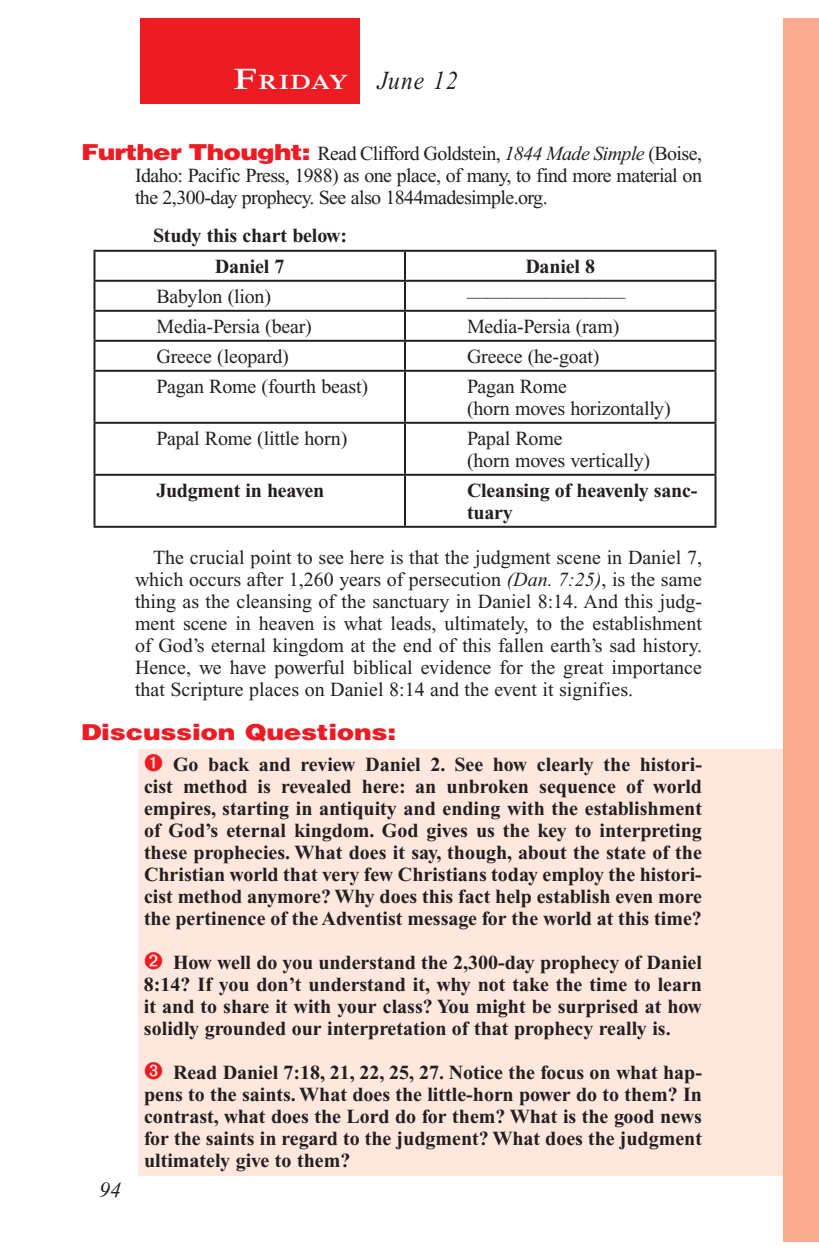
<style>
.page{position:relative;width:819px;height:1260px;background:#fff}
.page>*{position:absolute;margin:0;border:0;box-sizing:border-box;transform-origin:0 0}
.Lesson_Dates{font:italic 26px "Times New Roman PS Std";letter-spacing:.05em;color:#231f20;scale:.9 1}
.Question{font:900 22px "Helvetica LT Std";letter-spacing:-.01em;color:#ed1c24;scale:1.2 1}
.t1{font:italic 22px "Times New Roman PS Std";color:#231f20}
.Daily_Header{font:600 21px "Times NRMT Std";letter-spacing:.035em;color:#fff;scale:1.1 1}
.Numbered_Bullet_List{font:700 20px/22px "Times New Roman PS Std";color:#231f20;text-align:justify}
.Body_SB{font:20px/22px "Times New Roman PS Std";letter-spacing:-.01em;color:#231f20}
.Question_NO_SB{font:20px/22px "Times New Roman PS Std";letter-spacing:-.03em;color:#231f20;text-align:justify}
.Body_SB-2{font:700 20px/22px "Times New Roman PS Std";letter-spacing:-.01em;color:#231f20}
.s1{font-size:30px}
.s2{font-family:"Helvetica LT Std";font-weight:900;font-size:22px;color:#ed1c24}
.s3{font-style:italic}
</style>
<div class="page">
<div style="left:783px;top:18px;width:36px;height:1224px;background:#f9aa8f"></div>
<div style="left:140px;top:18px;width:220px;height:86px;background:#ed1c24"></div>
<div style="left:139px;top:750px;width:644px;height:426px;background:#fee7dd"></div>
<hr style="left:94px;top:250px;width:311px;height:2px;background:#231f20">
<hr style="left:94px;top:252px;width:2px;height:28px;background:#231f20">
<hr style="left:405px;top:250px;width:311px;height:2px;background:#231f20">
<hr style="left:404px;top:252px;width:2px;height:28px;background:#231f20">
<hr style="left:714px;top:252px;width:2px;height:28px;background:#231f20">
<hr style="left:94px;top:280px;width:311px;height:2px;background:#231f20">
<hr style="left:94px;top:282px;width:2px;height:28px;background:#231f20">
<hr style="left:405px;top:280px;width:311px;height:2px;background:#231f20">
<hr style="left:404px;top:282px;width:2px;height:28px;background:#231f20">
<hr style="left:714px;top:282px;width:2px;height:28px;background:#231f20">
<hr style="left:94px;top:310px;width:311px;height:2px;background:#231f20">
<hr style="left:94px;top:312px;width:2px;height:28px;background:#231f20">
<hr style="left:405px;top:310px;width:311px;height:2px;background:#231f20">
<hr style="left:404px;top:312px;width:2px;height:28px;background:#231f20">
<hr style="left:714px;top:312px;width:2px;height:28px;background:#231f20">
<hr style="left:94px;top:340px;width:311px;height:2px;background:#231f20">
<hr style="left:94px;top:342px;width:2px;height:28px;background:#231f20">
<hr style="left:405px;top:340px;width:311px;height:2px;background:#231f20">
<hr style="left:404px;top:342px;width:2px;height:28px;background:#231f20">
<hr style="left:714px;top:342px;width:2px;height:28px;background:#231f20">
<hr style="left:94px;top:370px;width:311px;height:2px;background:#231f20">
<hr style="left:94px;top:372px;width:2px;height:50px;background:#231f20">
<hr style="left:405px;top:370px;width:311px;height:2px;background:#231f20">
<hr style="left:404px;top:372px;width:2px;height:50px;background:#231f20">
<hr style="left:714px;top:372px;width:2px;height:50px;background:#231f20">
<hr style="left:94px;top:422px;width:311px;height:2px;background:#231f20">
<hr style="left:94px;top:424px;width:2px;height:50px;background:#231f20">
<hr style="left:405px;top:422px;width:311px;height:2px;background:#231f20">
<hr style="left:404px;top:424px;width:2px;height:50px;background:#231f20">
<hr style="left:714px;top:424px;width:2px;height:50px;background:#231f20">
<hr style="left:94px;top:474px;width:311px;height:2px;background:#231f20">
<hr style="left:94px;top:476px;width:2px;height:50px;background:#231f20">
<hr style="left:405px;top:474px;width:311px;height:2px;background:#231f20">
<hr style="left:404px;top:476px;width:2px;height:50px;background:#231f20">
<hr style="left:714px;top:476px;width:2px;height:50px;background:#231f20">
<hr style="left:94px;top:526px;width:311px;height:2px;background:#231f20">
<hr style="left:405px;top:526px;width:311px;height:2px;background:#231f20">
<p class="Daily_Header" style="left:234px;top:70px;width:106px"><span class="s1">F</span>riday</p>
<p class="Lesson_Dates" style="left:378px;top:66px;width:91px">June 12</p>
<p class="Question_NO_SB" style="left:135px;top:142px;width:569px;text-indent:-54px"><span class="s2">Further Thought:</span> Read Clifford Goldstein, <span class="s3">1844 Made Simple</span> (Boise, Idaho: Pacific Press, 1988) as one place, of many, to find more material on the 2,300-day prophecy. See also 1844madesimple.org.</p>
<p class="Body_SB-2" style="left:153px;top:224px;width:196px">Study this chart below:</p>
<p class="Body_SB-2" style="left:215px;top:255px;width:71px">Daniel 7</p>
<p class="Body_SB-2" style="left:525px;top:255px;width:71px">Daniel 8</p>
<p class="Body_SB" style="left:157px;top:285px;width:116px">Babylon (lion)</p>
<p class="Body_SB" style="left:467px;top:285px;width:160px">————————</p>
<p class="Body_SB" style="left:157px;top:315px;width:157px">Media-Persia (bear)</p>
<p class="Body_SB" style="left:467px;top:315px;width:154px">Media-Persia (ram)</p>
<p class="Body_SB" style="left:157px;top:345px;width:134px">Greece (leopard)</p>
<p class="Body_SB" style="left:467px;top:345px;width:134px">Greece (he-goat)</p>
<p class="Body_SB" style="left:157px;top:375px;width:213px">Pagan Rome (fourth beast)</p>
<p class="Body_SB" style="left:467px;top:375px;width:205px">Pagan Rome<br>(horn moves horizontally)</p>
<p class="Body_SB" style="left:157px;top:427px;width:192px">Papal Rome (little horn)</p>
<p class="Body_SB" style="left:467px;top:427px;width:185px">Papal Rome<br>(horn moves vertically)</p>
<p class="Body_SB-2" style="left:157px;top:479px;width:169px">Judgment in heaven</p>
<p class="Body_SB-2" style="left:467px;top:479px;width:232px">Cleansing of heavenly sanc&shy;tuary</p>
<p class="Body_SB" style="left:135px;top:546px;width:569px;text-align:justify;text-indent:18px">The crucial point to see here is that the judgment scene in Daniel 7, which occurs after 1,260 years of persecution <span class="s3">(Dan. 7:25)</span>, is the same thing as the cleansing of the sanctuary in Daniel 8:14. And this judg&shy;ment scene in heaven is what leads, ultimately, to the establishment of God’s eternal kingdom at the end of this fallen earth’s sad history.<br>Hence, we have powerful biblical evidence for the great importance that Scripture places on Daniel 8:14 and the event it signifies.</p>
<p class="Question" style="left:81px;top:718px;width:264px">Discussion Questions:</p>
<p class="Numbered_Bullet_List" style="left:144px;top:753px;width:560px;text-indent:29px">Go back and review Daniel 2. See how clearly the histori&shy;cist method is revealed here: an unbroken sequence of world empires, starting in antiquity and ending with the establishment of God’s eternal kingdom. God gives us the key to interpreting these prophecies. What does it say, though, about the state of the Christian world that very few Christians today employ the histori&shy;cist method anymore? Why does this fact help establish even more the pertinence of the Adventist message for the world at this time?</p>
<p class="Numbered_Bullet_List" style="left:144px;top:951px;width:560px;text-indent:29px">How well do you understand the 2,300-day prophecy of Daniel 8:14? If you don’t understand it, why not take the time to learn it and to share it with your class? You might be surprised at how solidly grounded our interpretation of that prophecy really is.</p>
<p class="Numbered_Bullet_List" style="left:144px;top:1061px;width:560px;text-indent:29px">Read Daniel 7:18, 21, 22, 25, 27. Notice the focus on what hap&shy;pens to the saints. What does the little-horn power do to them? In contrast, what does the Lord do for them? What is the good news for the saints in regard to the judgment? What does the judgment ultimately give to them?</p>
<p class="t1" style="left:99px;top:1178px;width:23px">94</p>
</div>
